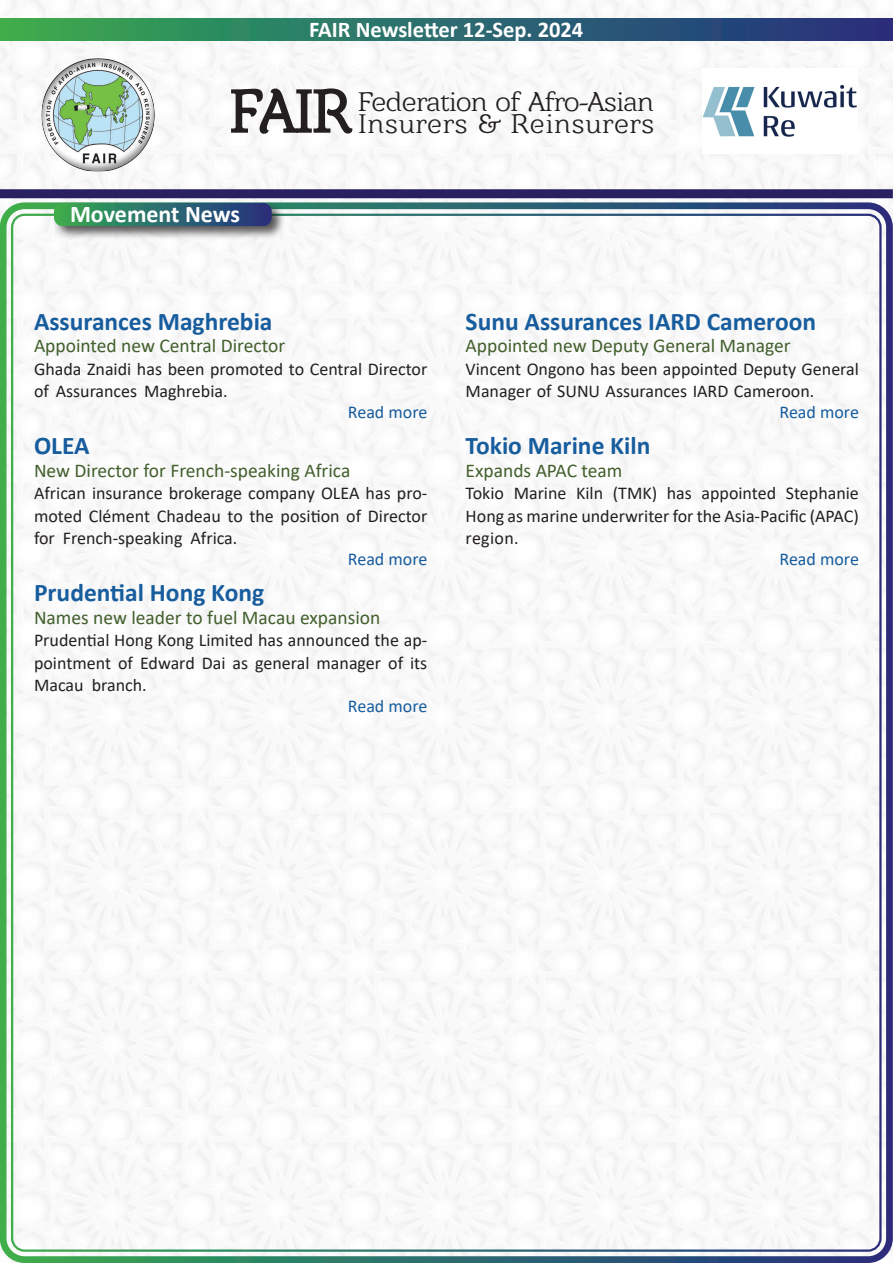
<style>
.page{position:relative;width:893px;height:1263px;background:#fff}
.page>*{position:absolute;margin:0;border:0;box-sizing:border-box;transform-origin:0 0}
.t1{font:27.6px/21.6px "Barkentina";letter-spacing:-.005em;color:#231f20;text-align:right}
.t2{font:700 25.5px "Calibri";color:#175d9e}
.t3{font:700 24px "Calibri";color:#fff}
.t4{font:700 22.5px "Calibri";color:#fff}
.t5{font:19.5px "Calibri";color:#425f2c}
.t6{font:18px/22.5px "Calibri";color:#231f20}
.t7{font:18px "Calibri";color:#175d9e}
.s1{font-size:60.45px}
</style>
<div class="page">
<img style="left:0;top:0;width:893px;height:1263px">
<div style="left:0;top:202px;width:893px;height:1061px;border:7px solid #fff;border-radius:21px"></div>
<div style="left:0;top:189px;width:893px;height:9px;background:#272162"></div>
<div style="left:0;top:19px;width:893px;height:22px;background:linear-gradient(to right,#36ac52,#242e83)"></div>
<div style="left:40px;top:50px;width:117px;height:131px;background:#231f20;opacity:.5"></div>
<img style="left:702px;top:68px;width:156px;height:85px">
<div style="left:52px;top:201px;width:234px;height:40px;background:#231f20;opacity:.75"></div>
<svg style="left:54px;top:203px;width:218px;height:23px;background:#2d6d6b"></svg>
<p class="t4" style="left:309px;top:14px;width:276px">FAIR Newsletter 12-Sep. 2024</p>
<h1 class="t1" style="left:231px;top:90px;width:425px"><span class="s1">FAIR</span> Federation of Afro-Asian<br>Insurers &amp; Reinsurers</h1>
<p class="t3" style="left:70px;top:197px;width:172px">Movement News</p>
<p class="t2" style="left:34px;top:303px;width:240px">Assurances Maghrebia</p>
<p class="t5" style="left:34px;top:332px;width:253px">Appointed new Central Director</p>
<p class="t6" style="left:34px;top:357px;width:395px">Ghada Znaidi has been promoted to Central Director of Assurances Maghrebia.</p>
<p class="t7" style="left:348px;top:400px;width:81px">Read more</p>
<p class="t2" style="left:34px;top:428px;width:57px">OLEA</p>
<p class="t5" style="left:34px;top:457px;width:318px">New Director for French-speaking Africa</p>
<p class="t6" style="left:34px;top:504px;width:395px">moted Clément Chadeau to the position of Director</p>
<p class="t6" style="left:34px;top:481px;width:395px">African insurance brokerage company OLEA has pro-</p>
<p class="t6" style="left:34px;top:526px;width:205px">for French-speaking Africa.</p>
<p class="t7" style="left:348px;top:547px;width:81px">Read more</p>
<p class="t2" style="left:34px;top:575px;width:232px">Prudential Hong Kong</p>
<p class="t5" style="left:34px;top:604px;width:348px">Names new leader to fuel Macau expansion</p>
<p class="t6" style="left:34px;top:651px;width:395px">pointment of Edward Dai as general manager of its</p>
<p class="t6" style="left:34px;top:629px;width:395px">Prudential Hong Kong Limited has announced the ap-</p>
<p class="t6" style="left:92px;top:674px;width:57px">branch.</p>
<p class="t6" style="left:34px;top:674px;width:51px">Macau</p>
<p class="t7" style="left:348px;top:694px;width:81px">Read more</p>
<p class="t2" style="left:466px;top:303px;width:352px">Sunu Assurances IARD Cameroon</p>
<p class="t5" style="left:466px;top:332px;width:327px">Appointed new Deputy General Manager</p>
<p class="t6" style="left:466px;top:357px;width:395px">Vincent Ongono has been appointed Deputy General<br>Manager of SUNU Assurances IARD Cameroon.</p>
<p class="t7" style="left:779px;top:400px;width:81px">Read more</p>
<p class="t2" style="left:466px;top:428px;width:186px">Tokio Marine Kiln</p>
<p class="t5" style="left:466px;top:457px;width:158px">Expands APAC team</p>
<p class="t6" style="left:613px;top:481px;width:46px">(TMK)</p>
<p class="t6" style="left:466px;top:481px;width:395px">Tokio<br>Hong as marine underwriter for the Asia-Pacific (APAC( region.</p>
<p class="t7" style="left:779px;top:547px;width:81px">Read more</p>
<p class="t6" style="left:576px;top:481px;width:29px">Kiln</p>
<p class="t6" style="left:667px;top:481px;width:27px">has</p>
<p class="t6" style="left:786px;top:481px;width:75px">Stephanie</p>
<p class="t6" style="left:701px;top:481px;width:76px">appointed</p>
<p class="t6" style="left:514px;top:481px;width:54px">Marine</p>
</div>
